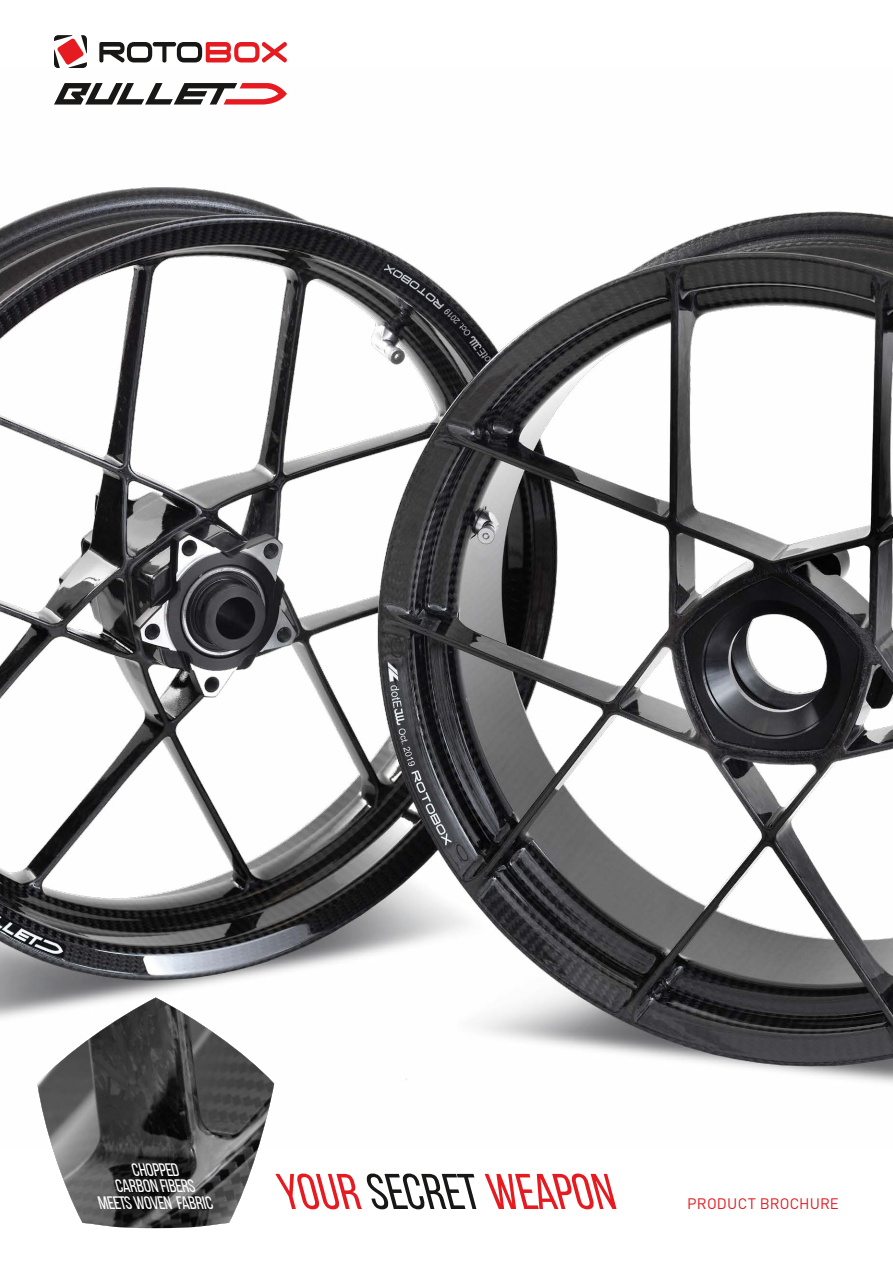
<style>
.page{position:relative;width:893px;height:1263px;background:#fff}
.page>*{position:absolute;margin:0;border:0;box-sizing:border-box;transform-origin:0 0}
.t1{font:50.1px "Bebas Tam";letter-spacing:.005em;color:#e51b21}
.t2{font:18px/16.5px "Bebas Tam";letter-spacing:-.02em;color:#fff;text-align:center}
.t3{font:15px "DIN Pro";letter-spacing:.015em;color:#e51b21}
.s1{color:#181716}
</style>
<div class="page">
<img style="left:0;top:187px;width:893px;height:898px">
<img style="left:37px;top:997px;width:237px;height:231px">
<svg style="left:54px;top:35px;width:33px;height:33px"></svg>
<svg style="left:99px;top:42px;width:188px;height:21px"></svg>
<svg style="left:54px;top:83px;width:233px;height:22px"></svg>
<p class="t2" style="left:98px;top:1161px;width:116px">CHOPPED<br>CARBON FIBERS<br>MEETS WOVEN FABRIC</p>
<h1 class="t1" style="left:279px;top:1164px;width:336px">YOUR <span class="s1">SECRET</span> WEAPON</h1>
<p class="t3" style="left:687px;top:1193px;width:153px">PRODUCT BROCHURE</p>
</div>
